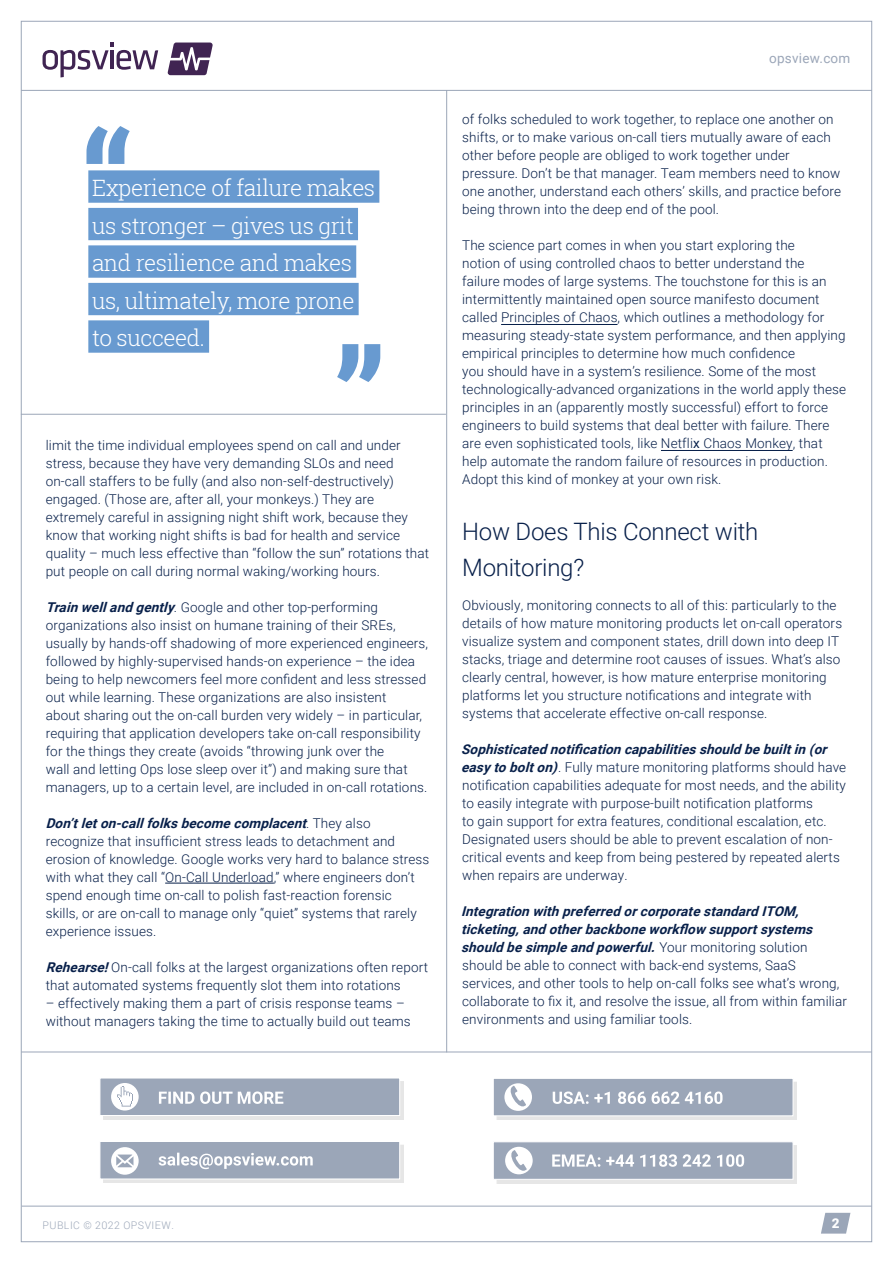
<style>
.page{position:relative;width:893px;height:1263px;background:#fff}
.page>*{position:absolute;margin:0;border:0;box-sizing:border-box;transform-origin:0 0}
.t1{font:300 24px/36px "Roboto";letter-spacing:-.01em;color:#08204a}
.t2{font:300 22.5px/37.5px "Roboto Slab";letter-spacing:-.02em;color:#fff}
.t3{font:300 13.5px/18px "Roboto";letter-spacing:.01em;color:#08204a}
.t4{font:13.5px "Roboto";letter-spacing:.02em;color:#9ba6b8}
.t5{font:900 13.5px "Roboto";color:#fff}
.t6{font:300 10.5px "Roboto";letter-spacing:.045em;color:#9ba6b8}
.s1{font-weight:700;font-style:italic}
.s2{font-weight:400}
</style>
<div class="page">
<hr style="left:165px;top:883px;width:109px;height:1px;background:#08204a">
<svg style="left:43px;top:43px;width:115px;height:34px"></svg>
<svg style="left:168px;top:43px;width:45px;height:32px"></svg>
<hr style="left:22px;top:1206px;width:850px;height:1px;background:#9ba6b8">
<svg style="left:821px;top:1213px;width:29px;height:20px"></svg>
<hr style="left:446px;top:90px;width:1px;height:962px;background:#9ba6b8">
<hr style="left:21px;top:90px;width:851px;height:1px;background:#9ba6b8">
<div style="left:103px;top:1081px;width:301px;height:38px;background:#e6e6e6"></div>
<div style="left:100px;top:1078px;width:300px;height:38px;background:#9ba6b8;border:1px solid #fff"></div>
<div style="left:111px;top:1083px;width:28px;height:27px;background:#fff;border-radius:50%"></div>
<svg style="left:117px;top:1086px;width:16px;height:20px"></svg>
<svg style="left:159px;top:1091px;width:124px;height:13px"></svg>
<div style="left:103px;top:1145px;width:301px;height:38px;background:#e6e6e6"></div>
<div style="left:100px;top:1141px;width:300px;height:38px;background:#9ba6b8;border:1px solid #fff"></div>
<div style="left:111px;top:1147px;width:28px;height:28px;background:#fff;border-radius:50%"></div>
<svg style="left:116px;top:1154px;width:17px;height:13px"></svg>
<svg style="left:159px;top:1153px;width:154px;height:16px"></svg>
<div style="left:496px;top:1081px;width:301px;height:39px;background:#e6e6e6"></div>
<div style="left:493px;top:1078px;width:300px;height:38px;background:#9ba6b8;border:1px solid #fff"></div>
<div style="left:504px;top:1083px;width:28px;height:28px;background:#fff;border-radius:50%"></div>
<svg style="left:553px;top:1091px;width:169px;height:13px"></svg>
<svg style="left:509px;top:1086px;width:17px;height:21px"></svg>
<div style="left:496px;top:1145px;width:301px;height:38px;background:#000;opacity:.1"></div>
<div style="left:493px;top:1141px;width:300px;height:38px;background:#9ba6b8;border:1px solid #fff"></div>
<div style="left:505px;top:1147px;width:28px;height:27px;background:#fff;border-radius:50%"></div>
<svg style="left:511px;top:1150px;width:16px;height:21px"></svg>
<svg style="left:552px;top:1154px;width:192px;height:13px"></svg>
<hr style="left:21px;top:1051px;width:851px;height:1px;background:#9ba6b8">
<hr style="left:661px;top:450px;width:132px;height:1px;background:#08204a">
<hr style="left:501px;top:324px;width:116px;height:1px;background:#08204a">
<div style="left:88px;top:170px;width:291px;height:33px;background:#689ad0"></div>
<div style="left:88px;top:208px;width:270px;height:32px;background:#689ad0"></div>
<div style="left:88px;top:245px;width:268px;height:33px;background:#689ad0"></div>
<div style="left:88px;top:283px;width:271px;height:32px;background:#689ad0"></div>
<div style="left:88px;top:320px;width:121px;height:33px;background:#689ad0"></div>
<svg style="left:86px;top:126px;width:44px;height:38px"></svg>
<svg style="left:337px;top:344px;width:43px;height:38px"></svg>
<hr style="left:21px;top:414px;width:425px;height:1px;background:#9ba6b8">
<h2 class="t2" style="left:92px;top:169px;width:285px">Experience of failure makes us stronger – gives us grit and resilience and makes us, ultimately, more prone to succeed.</h2>
<p class="t3" style="left:46px;top:436px;width:385px">limit the time individual employees spend on call and under stress, because they have very demanding SLOs and need on-call staffers to be fully (and also non-self-destructively) engaged. (Those are, after all, your monkeys.) They are extremely careful in assigning night shift work, because they know that working night shifts is bad for health and service quality – much less effective than “follow the sun” rotations that put people on call during normal waking/working hours.</p>
<p class="t3" style="left:46px;top:598px;width:384px"><span class="s1">Trainwellandgently</span>. Google and other top-performing organizations also insist on humane training of their SREs, usually by hands-off shadowing of more experienced engineers, followed by highly-supervised hands-on experience – the idea being to help newcomers feel more confident and less stressed out while learning. These organizations are also insistent<br>about sharing out the on-call burden very widely – in particular, requiring that application developers take on-call responsibility for the things they create (avoids “throwing junk over the<br>wall and letting Ops lose sleep over it”) and making sure that managers, up to a certain level, are included in on-call rotations.</p>
<p class="t3" style="left:46px;top:814px;width:385px"><span class="s1">Don’tleton-callfolksbecomecomplacent</span>. T h e y a l s o recognize that insufficient stress leads to detachment and erosion of knowledge. Google works very hard to balance stress with what they call “On-Call Underload,” where engineers don’t spend enough time on-call to polish fast-reaction forensic<br>skills, or are on-call to manage only “quiet” systems that rarely experience issues.</p>
<p class="t3" style="left:46px;top:958px;width:384px"><span class="s1">Rehearse!</span>On-call folks at the largest organizations often report that automated systems frequently slot them into rotations</p>
<p class="t3" style="left:46px;top:994px;width:367px">– effectively making them a part of crisis response teams – without managers taking the time to actually build out teams</p>
<p class="t4" style="left:769px;top:49px;width:83px">opsview.com</p>
<p class="t3" style="left:462px;top:110px;width:381px">of folks scheduled to work together, to replace one another on shifts, or to make various on-call tiers mutually aware of each other before people are obliged to work together under pressure. Don’t be that manager. Team members need to know one another, understand each others’ skills, and practice before being thrown into the deep end of the pool.</p>
<p class="t3" style="left:462px;top:236px;width:385px">The science part comes in when you start exploring the<br>notion of using controlled chaos to better understand the<br>failure modes of large systems. The touchstone for this is an intermittently maintained open source manifesto document called Principles of Chaos, which outlines a methodology for measuring steady-state system performance, and then applying empirical principles to determine how much confidence<br>you should have in a system’s resilience. Some of the most technologically-advanced organizations in the world apply these principles in an (apparently mostly successful) effort to force engineers to build systems that deal better with failure. There are even sophisticated tools, like Netfli<span class="s2">x</span> Chaos Monkey, that help automate the random failure of resources in production.<br>Adopt this kind of monkey at your own risk.</p>
<h1 class="t1" style="left:462px;top:513px;width:298px">How Does This Connect with<br>Monitoring?</h1>
<p class="t3" style="left:462px;top:596px;width:381px">Obviously, monitoring connects to all of this: particularly to the details of how mature monitoring products let on-call operators visualize system and component states, drill down into deep IT stacks, triage and determine root causes of issues. What’s also clearly central, however, is how mature enterprise monitoring platforms let you structure notifications and integrate with systems that accelerate effective on-call response.</p>
<p class="t3" style="left:461px;top:740px;width:387px"><span class="s1">Sophisticatednotificationcapabilitiesshouldbebuiltin(or easytobolton)</span>. Fully mature monitoring platforms should have notification capabilities adequate for most needs, and the ability to easily integrate with purpose-built notification platforms<br>to gain support for extra features, conditional escalation, etc.<br>Designated users should be able to prevent escalation of non&shy;critical events and keep from being pestered by repeated alerts when repairs are underway.</p>
<p class="t3" style="left:461px;top:902px;width:387px"><span class="s1">Integrationwithpreferredorcorporate standardITOM, ticketing,andotherbackboneworkflow supportsystems shouldbe simpleandpowerful.</span>Y o u r m o n i t o r i n g s o l u t i o n should be able to connect with back-end systems, SaaS services, and other tools to help on-call folks see what’s wrong, collaborate to fix it, and resolve the issue, all from within familiar environments and using familiar tools.</p>
<p class="t6" style="left:43px;top:1218px;width:133px">PUBLIC © 2022 OPSVIEW.</p>
<p class="t5" style="left:832px;top:1213px;width:9px">2</p>
</div>
